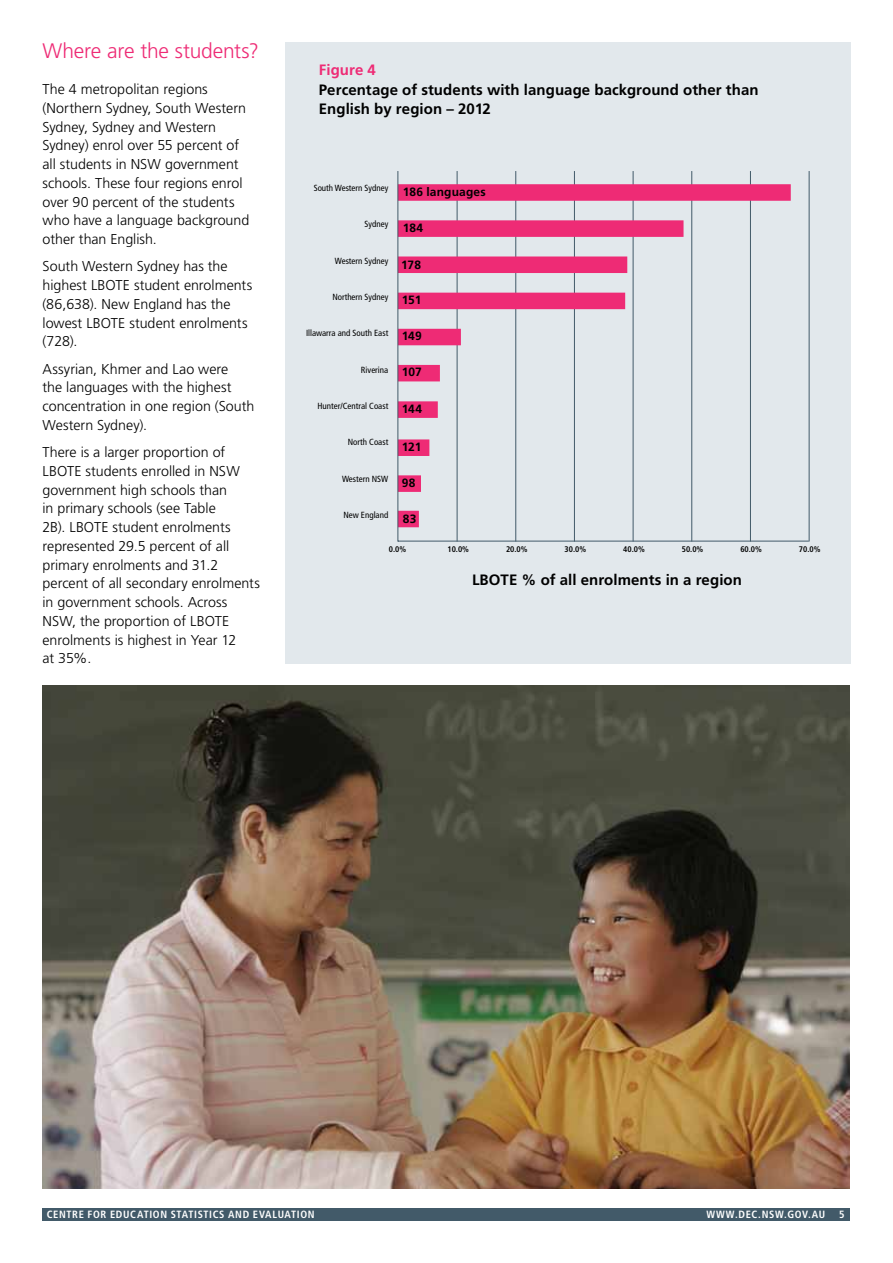
<style>
.page{position:relative;width:893px;height:1263px;background:#fff}
.page>*{position:absolute;margin:0;border:0;box-sizing:border-box;transform-origin:0 0}
.t1{font:300 21px "Frutiger LT Pro";letter-spacing:-.01em;color:#ee2b75}
.t2{font:18.9px "Frutiger LT Std";color:#000}
.t3{font:700 15px/19.5px "Frutiger LT Pro";letter-spacing:.005em;color:#000}
.t4{font:700 15px "Frutiger LT Pro";letter-spacing:.005em;color:#ee2b75}
.t5{font:300 14.25px/18.8px "Frutiger LT Pro";color:#000}
.t6{font:700 12px "Frutiger LT Pro";letter-spacing:.01em;color:#000}
.t7{font:700 condensed 10.5px "Frutiger LT Pro";letter-spacing:.06em;color:#fff}
.t8{font:condensed 8.85px "Frutiger LT Std";color:#000}
.t9{font:700 condensed 8.1px "Frutiger LT Std";color:#000}
</style>
<div class="page">
<div style="left:43px;top:1208px;width:807px;height:12px;background:#425a69"></div>
<div style="left:285px;top:43px;width:565px;height:621px;background:#e2e8ec"></div>
<hr style="left:457px;top:171px;width:1px;height:370px;background:#425a69">
<hr style="left:515px;top:171px;width:1px;height:370px;background:#425a69">
<hr style="left:574px;top:171px;width:1px;height:370px;background:#425a69">
<hr style="left:633px;top:171px;width:1px;height:370px;background:#425a69">
<hr style="left:691px;top:171px;width:1px;height:370px;background:#425a69">
<hr style="left:750px;top:171px;width:1px;height:370px;background:#425a69">
<hr style="left:809px;top:171px;width:1px;height:370px;background:#425a69">
<div style="left:398px;top:184px;width:393px;height:17px;background:#ee2b75"></div>
<div style="left:398px;top:220px;width:285px;height:17px;background:#ee2b75"></div>
<div style="left:398px;top:256px;width:229px;height:17px;background:#ee2b75"></div>
<div style="left:398px;top:293px;width:227px;height:16px;background:#ee2b75"></div>
<div style="left:398px;top:329px;width:63px;height:16px;background:#ee2b75"></div>
<div style="left:398px;top:365px;width:42px;height:16px;background:#ee2b75"></div>
<div style="left:398px;top:401px;width:40px;height:17px;background:#ee2b75"></div>
<div style="left:398px;top:439px;width:31px;height:17px;background:#ee2b75"></div>
<div style="left:398px;top:475px;width:23px;height:17px;background:#ee2b75"></div>
<div style="left:398px;top:511px;width:21px;height:16px;background:#ee2b75"></div>
<hr style="left:397px;top:171px;width:1px;height:370px;background:#425a69">
<hr style="left:398px;top:541px;width:411px;height:1px;background:#425a69">
<img style="left:43px;top:686px;width:807px;height:502px">
<h1 class="t1" style="left:43px;top:39px;width:218px">Where are the students?</h1>
<p class="t5" style="left:43px;top:80px;width:208px">The 4 metropolitan regions (Northern Sydney, South Western<br>Sydney, Sydney and Western<br>Sydney) enrol over 55 percent of all students in NSW government schools. These four regions enrol over 90 percent of the students who have a language background other than English.</p>
<p class="t5" style="left:43px;top:257px;width:211px">South Western Sydney has the highest LBOTE student enrolments (86,638). New England has the lowest LBOTE student enrolments (728).</p>
<p class="t5" style="left:43px;top:359px;width:214px">Assyrian, Khmer and Lao were<br>the languages with the highest concentration in one region (South<br>Western Sydney).</p>
<p class="t5" style="left:43px;top:443px;width:219px">There is a larger proportion of<br>LBOTE students enrolled in NSW government high schools than<br>in primary schools (see Table<br>2B). LBOTE student enrolments represented 29.5 percent of all primary enrolments and 31.2 percent of all secondary enrolments in government schools. Across<br>NSW, the proportion of LBOTE enrolments is highest in Year 12<br>at 35%.</p>
<p class="t4" style="left:319px;top:61px;width:58px">Figure 4</p>
<p class="t3" style="left:319px;top:80px;width:441px">Percentage of students with language background other than<br>English by region – 2012</p>
<p class="t8" style="left:314px;top:183px;width:76px">South Western Sydney</p>
<p class="t8" style="left:365px;top:219px;width:25px">Sydney</p>
<p class="t8" style="left:335px;top:256px;width:55px">Western Sydney</p>
<p class="t8" style="left:332px;top:292px;width:57px">Northern Sydney</p>
<p class="t8" style="left:306px;top:328px;width:84px">Illawarra and South East</p>
<p class="t8" style="left:361px;top:364px;width:29px">Riverina</p>
<p class="t8" style="left:318px;top:401px;width:72px">Hunter/Central Coast</p>
<p class="t8" style="left:348px;top:437px;width:42px">North Coast</p>
<p class="t8" style="left:342px;top:473px;width:48px">Western NSW</p>
<p class="t8" style="left:343px;top:510px;width:46px">New England</p>
<p class="t6" style="left:403px;top:185px;width:84px">186 languages</p>
<p class="t6" style="left:403px;top:221px;width:22px">184</p>
<p class="t6" style="left:401px;top:258px;width:21px">178</p>
<p class="t6" style="left:402px;top:293px;width:21px">151</p>
<p class="t6" style="left:402px;top:329px;width:22px">149</p>
<p class="t6" style="left:402px;top:365px;width:21px">107</p>
<p class="t6" style="left:402px;top:402px;width:22px">144</p>
<p class="t6" style="left:402px;top:440px;width:21px">121</p>
<p class="t6" style="left:402px;top:476px;width:15px">98</p>
<p class="t6" style="left:403px;top:511px;width:15px">83</p>
<p class="t9" style="left:389px;top:544px;width:19px">0.0%</p>
<p class="t9" style="left:447px;top:544px;width:23px">10.0%</p>
<p class="t9" style="left:506px;top:544px;width:23px">20.0%</p>
<p class="t9" style="left:565px;top:544px;width:23px">30.0%</p>
<p class="t9" style="left:623px;top:544px;width:23px">40.0%</p>
<p class="t9" style="left:682px;top:544px;width:23px">50.0%</p>
<p class="t9" style="left:740px;top:544px;width:23px">60.0%</p>
<p class="t9" style="left:799px;top:544px;width:23px">70.0%</p>
<h2 class="t2" style="left:429px;top:562px;width:339px">LBOTE % of all enrolments in a region</h2>
<p class="t3" style="left:472px;top:570px;width:271px">LBOTE % of all enrolments in a region</p>
<p class="t7" style="left:47px;top:1208px;width:270px">CENTRE FOR EDUCATION STATISTICS AND EVALUATION</p>
<p class="t7" style="left:706px;top:1208px;width:64px">WWW.DEC.NSW</p>
<p class="t7" style="left:784px;top:1208px;width:42px">.GOV.AU</p>
<p class="t7" style="left:839px;top:1208px;width:7px">5</p>
</div>
